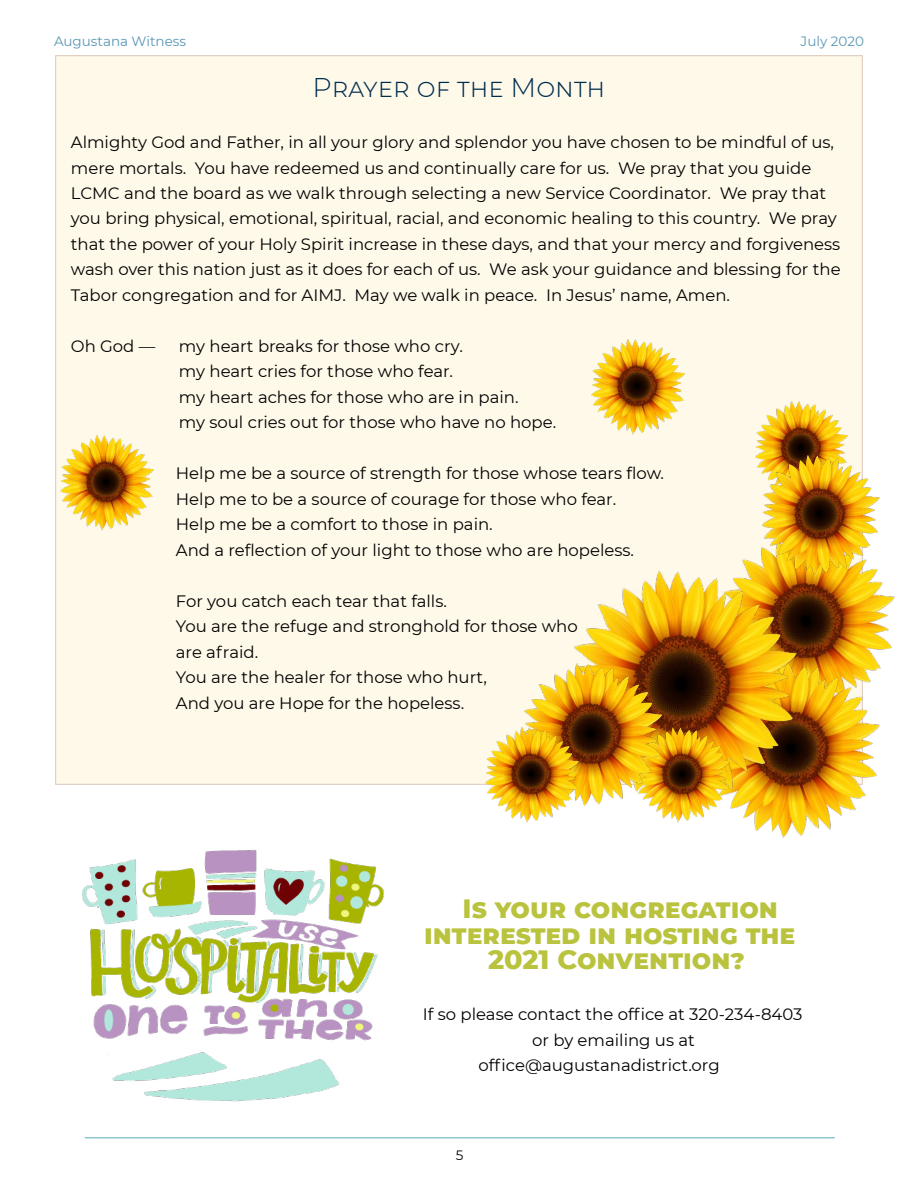
<style>
.page{position:relative;width:918px;height:1188px;background:#fff}
.page>*{position:absolute;margin:0;border:0;box-sizing:border-box;transform-origin:0 0}
.t1{font:800 27px "Montserrat";color:#b9c33e}
.t2{font:300 27px "Montserrat";color:#002e4f}
.t3{font:16.5px/25.5px "Montserrat";color:#000}
.t4{font:13.5px "Montserrat";color:#5897b4}
.t5{font:13.5px "Montserrat";color:#000}
</style>
<div class="page">
<hr style="left:85px;top:1137px;width:750px;height:1px;background:#8fc6d0">
<div style="left:56px;top:56px;width:806px;height:728px;background:#fff9ea"></div>
<img style="left:809px;top:581px;width:86px;height:68px">
<img style="left:743px;top:649px;width:143px;height:190px">
<img style="left:574px;top:559px;width:235px;height:256px">
<img style="left:662px;top:720px;width:72px;height:103px">
<img style="left:756px;top:401px;width:92px;height:46px">
<img style="left:754px;top:447px;width:126px;height:134px">
<img style="left:524px;top:654px;width:146px;height:161px">
<img style="left:480px;top:720px;width:104px;height:103px">
<img style="left:55px;top:429px;width:99px;height:107px">
<img style="left:591px;top:339px;width:94px;height:96px">
<img style="left:82px;top:849px;width:302px;height:253px">
<p class="t4" style="left:54px;top:31px;width:134px">Augustana Witness</p>
<p class="t4" style="left:801px;top:31px;width:65px">July 2020</p>
<h1 class="t2" style="left:313px;top:69px;width:294px">Prayer of the Month</h1>
<p class="t3" style="left:71px;top:129px;width:771px">Almighty God and Father, in all your glory and splendor you have chosen to be mindful of us, mere mortals. You have redeemed us and continually care for us. We pray that you guide LCMC and the board as we walk through selecting a new Service Coordinator. We pray that you bring physical, emotional, spiritual, racial, and economic healing to this country. We pray that the power of your Holy Spirit increase in these days, and that your mercy and forgiveness wash over this nation just as it does for each of us. We ask your guidance and blessing for the Tabor congregation and for AIMJ. May we walk in peace. In Jesus’ name, Amen.</p>
<p class="t3" style="left:71px;top:333px;width:86px">Oh God —</p>
<p class="t3" style="left:179px;top:333px;width:379px">my heart breaks for those who cry.<br>my heart cries for those who fear.<br>my heart aches for those who are in pain.<br>my soul cries out for those who have no hope.</p>
<p class="t3" style="left:176px;top:460px;width:490px">Help me be a source of strength for those whose tears flow.<br>Help me to be a source of courage for those who fear.<br>Help me be a comfort to those in pain.<br>And a reflection of your light to those who are hopeless.</p>
<p class="t3" style="left:176px;top:588px;width:403px">For you catch each tear that falls.<br>You are the refuge and stronghold for those who are afraid.<br>You are the healer for those who hurt,<br>And you are Hope for the hopeless.</p>
<h1 class="t1" style="left:463px;top:889px;width:317px">Is your congregation</h1>
<h1 class="t1" style="left:424px;top:914px;width:373px">interested in hosting the</h1>
<h1 class="t1" style="left:488px;top:940px;width:258px">2021 Convention?</h1>
<p class="t3" style="left:423px;top:1001px;width:381px">If so please contact the office at 320-234-8403</p>
<p class="t3" style="left:532px;top:1027px;width:164px">or by emailing us at</p>
<p class="t3" style="left:479px;top:1052px;width:243px">office@augustanadistrict.org</p>
<p class="t5" style="left:456px;top:1146px;width:9px">5</p>
</div>
